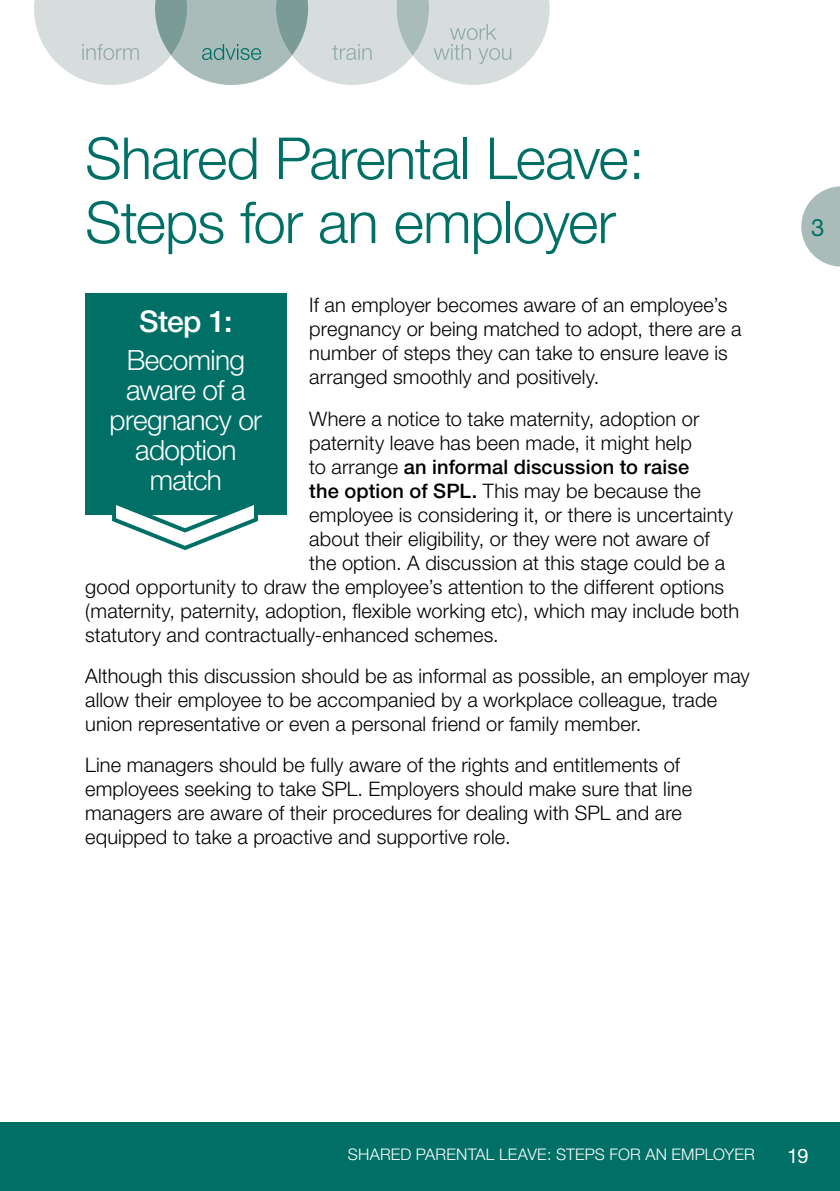
<style>
.page{position:relative;width:840px;height:1191px;background:#fff}
.page>*{position:absolute;margin:0;border:0;box-sizing:border-box;transform-origin:0 0}
.t1{font:300 58px/64px "Helvetica Neue";letter-spacing:-.015em;color:#007067}
.t2{font:500 30px "Helvetica Neue";color:#fff}
.t3{font:300 28px/30px "Helvetica Neue";letter-spacing:-.025em;color:#fff;text-align:center}
.t4{font:24px "Helvetica Neue";color:#007067}
.t5{font:300 20px/24px "Helvetica Neue";letter-spacing:.005em;color:#000}
.t6{font:500 20px "Helvetica Neue";letter-spacing:.01em;color:#000}
.t7{font:20px "Helvetica Neue";color:#fff}
.t8{font:300 16px "Helvetica Neue";letter-spacing:.015em;color:#fff}
.s1{font-weight:300}
.s2{font-weight:500}
</style>
<div class="page">
<div style="left:0;top:1123px;width:839px;height:68px;background:#007067"></div>
<svg style="left:801px;top:186px;width:38px;height:80px"></svg>
<svg style="left:34px;top:0;width:515px;height:85px;background:#cad5d3"></svg>
<div style="left:85px;top:293px;width:201px;height:221px;background:#007067"></div>
<svg style="left:110px;top:505px;width:151px;height:45px"></svg>
<h1 class="t1" style="left:85px;top:132px;width:561px">Shared Parental Leave:<br>Steps for an employer</h1>
<p class="t5" style="left:309px;top:295px;width:433px">If an employer becomes aware of an employee’s pregnancy or being matched to adopt, there are a number of steps they can take to ensure leave is arranged smoothly and positively.</p>
<p class="t5" style="left:309px;top:408px;width:391px">Where a notice to take maternity, adoption or</p>
<p class="t5" style="left:309px;top:432px;width:384px">paternity leave has been made, it might help</p>
<p class="t6" style="left:309px;top:459px;width:381px"><span class="s1">to arrange</span> an informal discussion to raise</p>
<p class="t5" style="left:309px;top:480px;width:393px"><span class="s2">the option of SPL.</span> This may be because the</p>
<p class="t5" style="left:309px;top:504px;width:425px">employee is considering it, or there is uncertainty</p>
<p class="t5" style="left:309px;top:528px;width:401px">about their eligibility, or they were not aware of</p>
<p class="t5" style="left:309px;top:552px;width:417px">the option. A discussion at this stage could be a</p>
<p class="t5" style="left:85px;top:576px;width:640px">good opportunity to draw the employee’s attention to the different options</p>
<p class="t5" style="left:85px;top:600px;width:655px">(maternity, paternity, adoption, flexible working etc), which may include both</p>
<p class="t5" style="left:85px;top:624px;width:415px">statutory and contractually-enhanced schemes.</p>
<p class="t5" style="left:85px;top:665px;width:665px">Although this discussion should be as informal as possible, an employer may allow their employee to be accompanied by a workplace colleague, trade union representative or even a personal friend or family member.</p>
<p class="t5" style="left:85px;top:754px;width:608px">Line managers should be fully aware of the rights and entitlements of employees seeking to take SPL. Employers should make sure that line managers are aware of their procedures for dealing with SPL and are equipped to take a proactive and supportive role.</p>
<h2 class="t2" style="left:139px;top:310px;width:95px">Step 1:</h2>
<h3 class="t3" style="left:110px;top:348px;width:154px">Becoming aware of a pregnancy or adoption match</h3>
<p class="t4" style="left:810px;top:219px;width:15px">3</p>
<p class="t8" style="left:347px;top:1148px;width:408px">SHARED PARENTAL LEAVE: STEPS FOR AN EMPLOYER</p>
<p class="t7" style="left:786px;top:1148px;width:23px">19</p>
</div>
